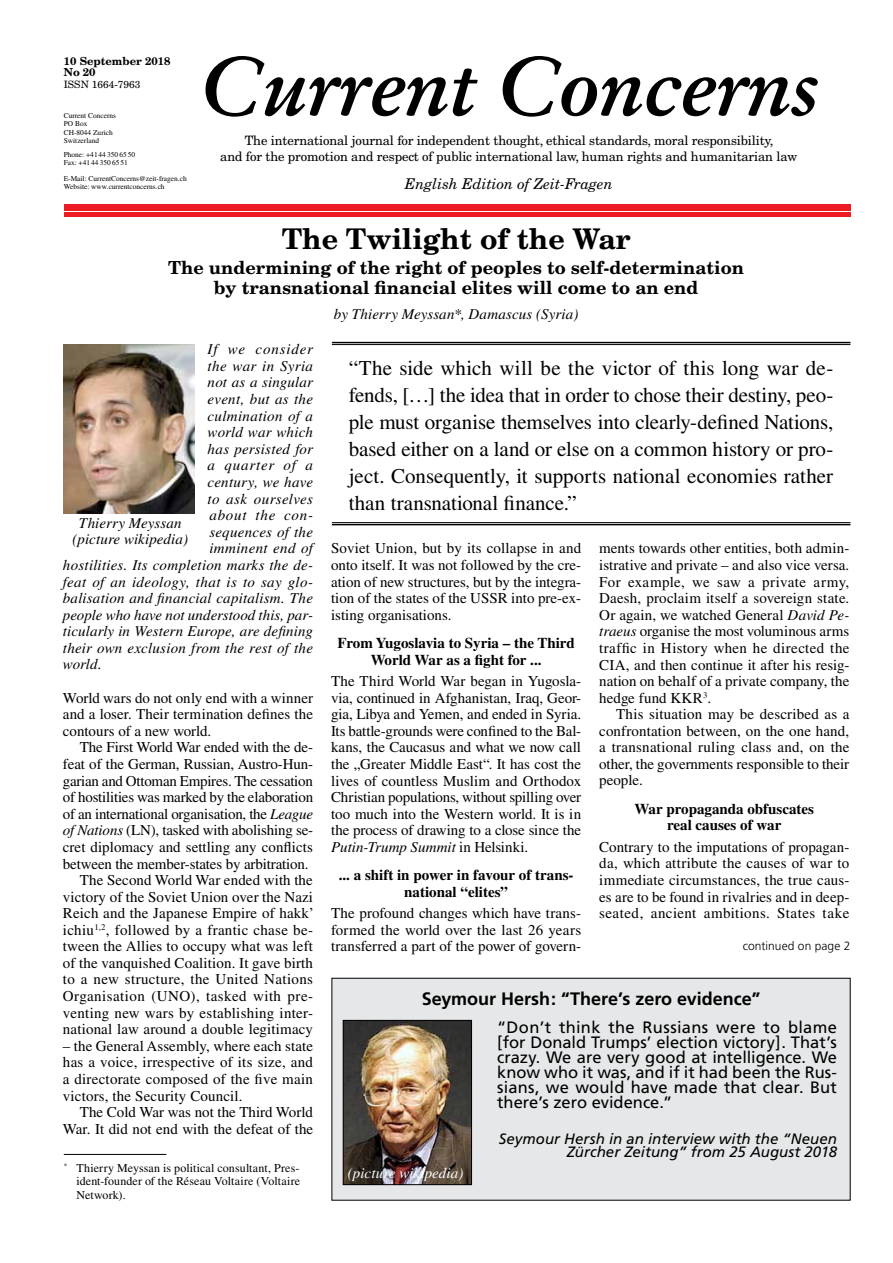
<style>
.page{position:relative;width:893px;height:1263px;background:#fff}
.page>*{position:absolute;margin:0;border:0;box-sizing:border-box;transform-origin:0 0}
.t1{font:italic 700 82.2px "Stempel Garamond";letter-spacing:-.01em;color:#000}
.t2{font:700 28.5px "New Century Schlbk";color:#000}
.t3{font:21px/27px "Times";color:#000;text-align:justify}
.t4{font:700 18px/20.2px "New Century Schlbk";color:#000;text-align:center}
.t5{font:700 18px "Frutiger";color:#000}
.t6{font:16.5px/15px "Frutiger";letter-spacing:.005em;color:#000;text-align:justify}
.t7{font:15px/16.6px "Times";color:#000;text-align:justify}
.t8{font:italic 15px/16.5px "Times";letter-spacing:.015em;color:#000;text-align:center}
.t9{font:700 15px/16.5px "Times";color:#000;text-align:center}
.t10{font:15px "Times";letter-spacing:.02em;color:#000}
.t11{font:italic 15px/13.5px "Frutiger";letter-spacing:.005em;color:#000;text-align:right}
.t12{font:15px "Times";letter-spacing:.025em;color:#000}
.t13{font:15px "Times";letter-spacing:.03em;color:#000}
.t14{font:italic 15px "Times";letter-spacing:.05em;color:#000}
.t15{font:italic 15px "Times";letter-spacing:.005em;color:#fff}
.t16{font:italic 15px "Times";letter-spacing:.055em;color:#000}
.t17{font:italic 14.85px "New Century Schlbk";color:#000}
.t18{font:12.9px/15.5px "New Century Schlbk";letter-spacing:-.01em;color:#000;text-align:center}
.t19{font:12px/13.5px "Times";letter-spacing:.01em;color:#000;text-align:justify}
.t20{font:300 12px "Frutiger";letter-spacing:.01em;color:#000}
.t21{font:700 11.1px/11.1px "New Century Schlbk";color:#000}
.t22{font:10.2px "New Century Schlbk";color:#000}
.t23{font:7.35px/8.2px "Times";color:#000}
.s1{font-style:italic}
</style>
<div class="page">
<div style="left:64px;top:204px;width:786px;height:6px;background:#ed1c24"></div>
<hr style="left:64px;top:213px;width:786px;height:4px;background:#ed1c24">
<hr style="left:332px;top:342px;width:518px;height:1px;background:#000">
<hr style="left:332px;top:344px;width:518px;height:1px;background:#000">
<hr style="left:332px;top:522px;width:518px;height:1px;background:#000">
<hr style="left:332px;top:524px;width:518px;height:1px;background:#000">
<hr style="left:64px;top:1154px;width:102px;height:1px;background:#000">
<div style="left:332px;top:978px;width:518px;height:222px;background:#e6e7e8"></div>
<div style="left:331px;top:978px;width:519px;height:222px;border:1px solid #000"></div>
<img style="left:345px;top:1022px;width:125px;height:161px">
<div style="left:343px;top:1020px;width:129px;height:165px;border:1px solid #000"></div>
<img style="left:64px;top:344px;width:131px;height:169px">
<h1 class="t1" style="left:199px;top:37px;width:622px">Current Concerns</h1>
<p class="t18" style="left:220px;top:133px;width:579px">The international journal for independent thought, ethical standards, moral responsibility,<br>and for the promotion and respect of public international law, human rights and humanitarian law</p>
<p class="t21" style="left:64px;top:56px;width:108px">10 September 2018<br>No 20</p>
<p class="t22" style="left:64px;top:78px;width:78px">ISSN 1664-7963</p>
<p class="t23" style="left:64px;top:112px;width:54px">Current Concerns<br>PO Box<br>CH-8044 Zurich<br>Switzerland</p>
<p class="t23" style="left:64px;top:150px;width:73px">Phone: +4144 350 6550<br>Fax: +4144 350 6551</p>
<p class="t23" style="left:64px;top:174px;width:124px">E-Mail: CurrentConcerns@zeit-fragen.ch<br>Website: www.currentconcerns.ch</p>
<p class="t17" style="left:405px;top:175px;width:209px">English Edition of Zeit-Fragen</p>
<h2 class="t2" style="left:282px;top:221px;width:350px">The Twilight of the War</h2>
<p class="t4" style="left:168px;top:257px;width:577px">The undermining of the right of peoples to self-determination by transnational financial elites will come to an end</p>
<p class="t8" style="left:334px;top:306px;width:246px">by Thierry Meyssan*, Damascus (Syria)</p>
<p class="t16" style="left:208px;top:341px;width:107px">If we consider</p>
<p class="t8" style="left:208px;top:358px;width:107px">the war in Syria</p>
<p class="t8" style="left:208px;top:374px;width:107px">not as a singular</p>
<p class="t8" style="left:208px;top:391px;width:107px">event, but as the</p>
<p class="t8" style="left:208px;top:407px;width:107px">culmination of a</p>
<p class="t8" style="left:208px;top:424px;width:107px">world war which</p>
<p class="t8" style="left:208px;top:440px;width:107px">has persisted for</p>
<p class="t14" style="left:208px;top:457px;width:107px">a quarter of a</p>
<p class="t8" style="left:208px;top:474px;width:107px">century, we have</p>
<p class="t8" style="left:208px;top:490px;width:107px">to ask ourselves</p>
<p class="t14" style="left:209px;top:507px;width:105px">about the con-</p>
<p class="t8" style="left:209px;top:523px;width:105px">sequences of the</p>
<p class="t8" style="left:209px;top:540px;width:105px">imminent end of</p>
<p class="t8" style="left:63px;top:557px;width:252px">hostilities. Its completion marks the de-</p>
<p class="t8" style="left:63px;top:573px;width:252px">feat of an ideology, that is to say glo-</p>
<p class="t8" style="left:63px;top:590px;width:252px">balisation and financial capitalism. The</p>
<p class="t8" style="left:63px;top:606px;width:252px">people who have not understood this, par-</p>
<p class="t8" style="left:63px;top:623px;width:252px">ticularly in Western Europe, are defining</p>
<p class="t8" style="left:63px;top:640px;width:252px">their own exclusion from the rest of the</p>
<p class="t8" style="left:63px;top:656px;width:41px">world.</p>
<p class="t7" style="left:63px;top:689px;width:252px">World wars do not only end with a winner and a loser. Their termination defines the contours of a new world.</p>
<p class="t7" style="left:80px;top:739px;width:235px">The First World War ended with the de-</p>
<p class="t7" style="left:63px;top:756px;width:252px">feat of the German, Russian, Austro-Hun-</p>
<p class="t7" style="left:63px;top:772px;width:252px">garian and Ottoman Empires. The cessation</p>
<p class="t7" style="left:63px;top:789px;width:252px">of hostilities was marked by the elaboration</p>
<p class="t7" style="left:63px;top:805px;width:252px">of an international organisation, the <span class="s1">League</span></p>
<p class="t7" style="left:63px;top:822px;width:252px"><span class="s1">of Nations</span> (LN), tasked with abolishing se-</p>
<p class="t7" style="left:63px;top:838px;width:251px">cret diplomacy and settling any conflicts</p>
<p class="t7" style="left:63px;top:855px;width:247px">between the member-states by arbitration.</p>
<p class="t7" style="left:80px;top:872px;width:234px">The Second World War ended with the</p>
<p class="t7" style="left:63px;top:888px;width:252px">victory of the Soviet Union over the Nazi</p>
<p class="t7" style="left:63px;top:905px;width:253px">Reich and the Japanese Empire of hakk’</p>
<p class="t10" style="left:63px;top:921px;width:252px">ichiu<sup>1,2</sup>, followed by a frantic chase be-</p>
<p class="t7" style="left:63px;top:938px;width:252px">tween the Allies to occupy what was left</p>
<p class="t7" style="left:63px;top:954px;width:252px">of the vanquished Coalition. It gave birth</p>
<p class="t12" style="left:63px;top:971px;width:252px">to a new structure, the United Nations</p>
<p class="t13" style="left:63px;top:987px;width:252px">Organisation (UNO), tasked with pre-</p>
<p class="t10" style="left:63px;top:1004px;width:252px">venting new wars by establishing inter-</p>
<p class="t7" style="left:63px;top:1021px;width:251px">national law around a double legitimacy</p>
<p class="t7" style="left:63px;top:1037px;width:252px">– the General Assembly, where each state has a voice, irrespective of its size, and a directorate composed of the five main victors, the Security Council.</p>
<p class="t7" style="left:63px;top:1104px;width:252px;text-align:right">The Cold War was not the Third World<br>War. It did not end with the defeat of the</p>
<p class="t3" style="left:349px;top:354px;width:486px">“The side which will be the victor of this long war de&shy;fends, […] the idea that in order to chose their destiny, peo&shy;ple must organise themselves into clearly-defined Nations, based either on a land or else on a common history or pro&shy;ject. Consequently, it supports national economies rather than transnational finance.”</p>
<p class="t8" style="left:73px;top:514px;width:117px">Thierry Meyssan (picture wikipedia)</p>
<p class="t7" style="left:331px;top:540px;width:252px">Soviet Union, but by its collapse in and onto itself. It was not followed by the cre&shy;ation of new structures, but by the integra&shy;tion of the states of the USSR into pre-ex&shy;isting organisations.</p>
<p class="t9" style="left:337px;top:635px;width:239px">From Yugoslavia to Syria – the Third<br>World War as a fight for ...</p>
<p class="t7" style="left:331px;top:673px;width:252px">The Third World War began in Yugosla&shy;via, continued in Afghanistan, Iraq, Geor&shy;gia, Libya and Yemen, and ended in Syria.<br>Its battle-grounds were confined to the Bal&shy;kans, the Caucasus and what we now call the „Greater Middle East“. It has cost the lives of countless Muslim and Orthodox Christian populations, without spilling over too much into the Western world. It is in the process of drawing to a close since the <span class="s1">Putin-Trump Summit</span> in Helsinki.</p>
<p class="t9" style="left:339px;top:867px;width:236px">... a shift in power in favour of trans&shy;national “elites”</p>
<p class="t7" style="left:331px;top:905px;width:252px">The profound changes which have trans&shy;formed the world over the last 26 years transferred a part of the power of govern-</p>
<p class="t7" style="left:599px;top:540px;width:252px">ments towards other entities, both admin&shy;istrative and private – and also vice versa.<br>For example, we saw a private army, Daesh, proclaim itself a sovereign state.<br>Or again, we watched General <span class="s1">David Pe&shy;traeus</span> organise the most voluminous arms traffic in History when he directed the CIA, and then continue it after his resig&shy;nation on behalf of a private company, the hedge fund KKR<sup>3</sup>.</p>
<p class="t7" style="left:599px;top:706px;width:252px;text-indent:17px">This situation may be described as a confrontation between, on the one hand, a transnational ruling class and, on the other, the governments responsible to their people.</p>
<p class="t9" style="left:634px;top:800px;width:181px">War propaganda obfuscates real causes of war</p>
<p class="t7" style="left:599px;top:838px;width:252px">Contrary to the imputations of propagan&shy;da, which attribute the causes of war to immediate circumstances, the true caus&shy;es are to be found in rivalries and in deep&shy;seated, ancient ambitions. States take</p>
<p class="t20" style="left:743px;top:939px;width:109px">continued on page 2</p>
<p class="t5" style="left:422px;top:988px;width:340px">Seymour Hersh: “There’s zero evidence”</p>
<p class="t6" style="left:497px;top:1020px;width:341px">“Don’t think the Russians were to blame [for Donald Trumps’ election victory]. That’s crazy. We are very good at intelligence. We know who it was, and if it had been the Rus&shy;sians, we would have made that clear. But there’s zero evidence.”</p>
<p class="t11" style="left:499px;top:1131px;width:340px">Seymour Hersh in an interview with the “Neuen<br>Zürcher Zeitung” from 25 August 2018</p>
<p class="t15" style="left:348px;top:1165px;width:117px">(picture wikipedia)</p>
<p class="t19" style="left:77px;top:1161px;width:225px;text-indent:-13px"><sup>*</sup> Thierry Meyssan is political consultant, Pres&shy;ident-founder of the Réseau Voltaire (Voltaire Network).</p>
</div>
